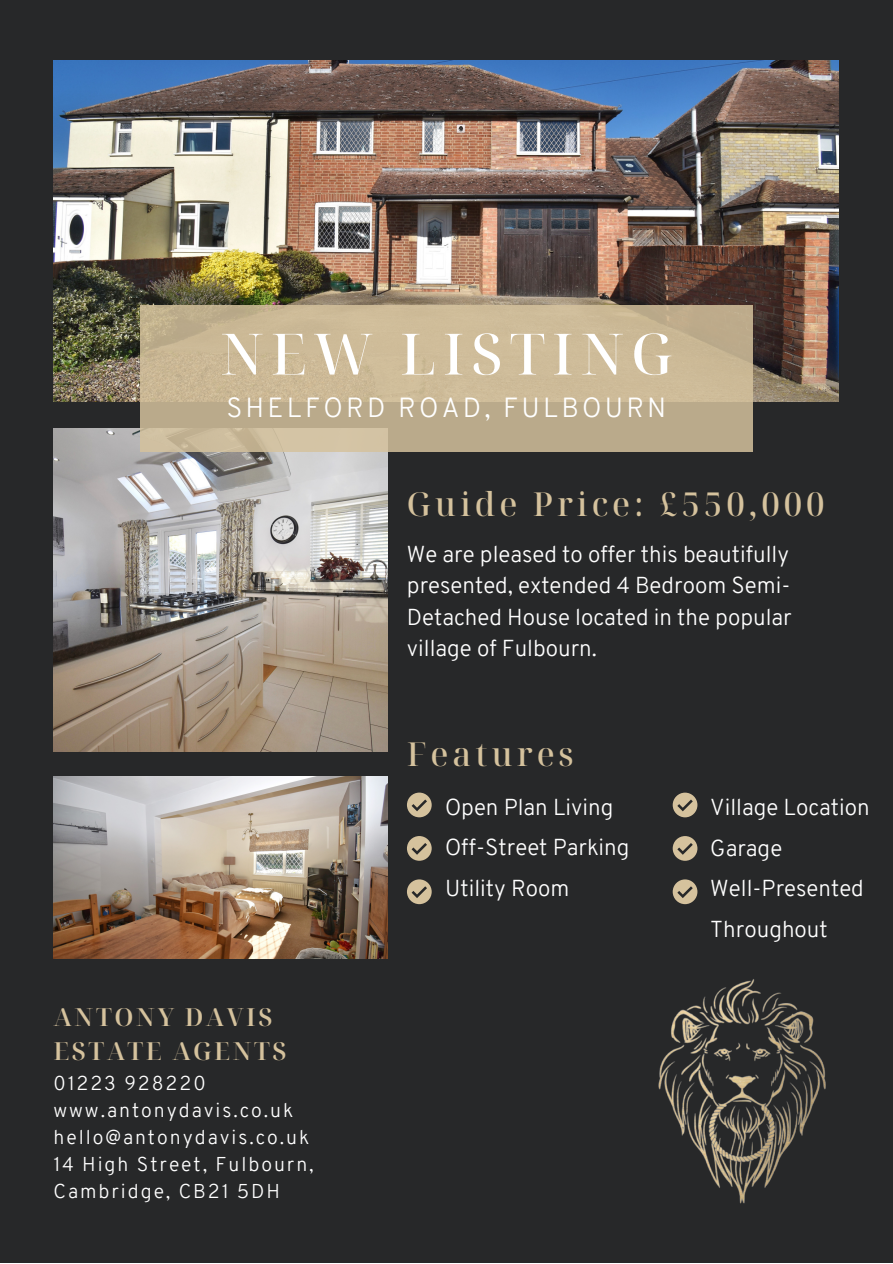
<style>
.page{position:relative;width:893px;height:1264px;background:#fff}
.page>*{position:absolute;margin:0;border:0;box-sizing:border-box;transform-origin:0 0}
.t1{font:500 57px "Noto Serif Display";letter-spacing:.12em;color:#fff}
.t2{font:500 33px "Noto Serif Display";letter-spacing:.12em;color:#d5c29d}
.t3{font:300 27px "Overpass";letter-spacing:.12em;color:#fff}
.t4{font:600 24.75px/33.8px "Noto Serif Display";letter-spacing:.1em;color:#d5c29d}
.t5{font:300 22.5px/40.5px "Overpass";color:#fff}
.t6{font:300 19.5px/27px "Overpass";letter-spacing:.1em;color:#fff}
</style>
<div class="page">
<div style="left:0;top:0;width:892px;height:1262px;background:#272829"></div>
<img style="left:54px;top:60px;width:784px;height:342px">
<img style="left:54px;top:428px;width:333px;height:323px">
<img style="left:54px;top:776px;width:333px;height:182px">
<svg style="left:407px;top:792px;width:24px;height:25px"></svg>
<svg style="left:672px;top:792px;width:25px;height:25px"></svg>
<svg style="left:407px;top:836px;width:24px;height:24px"></svg>
<svg style="left:672px;top:836px;width:25px;height:24px"></svg>
<svg style="left:407px;top:879px;width:24px;height:25px"></svg>
<svg style="left:672px;top:879px;width:25px;height:25px"></svg>
<svg style="left:140px;top:305px;width:612px;height:146px;background:#c6b593"></svg>
<img style="left:658px;top:979px;width:168px;height:225px">
<h1 class="t1" style="left:220px;top:313px;width:454px">NEW LISTING</h1>
<p class="t3" style="left:226px;top:397px;width:441px">SHELFORD ROAD, FULBOURN</p>
<h2 class="t2" style="left:407px;top:480px;width:419px">Guide Price: £550,000</h2>
<p class="t5" style="left:407px;top:540px;width:386px;line-height:31.5px;text-align:justify">We are pleased to offer this beautifully presented, extended 4 Bedroom Semi-Detached House located in the popular village of Fulbourn.</p>
<p class="t4" style="left:54px;top:999px;width:235px">ANTONY DAVIS<br>ESTATE AGENTS</p>
<p class="t6" style="left:54px;top:1071px;width:261px">01223 928220 www.antonydavis.co.uk hello@antonydavis.co.uk<br>14 High Street, Fulbourn,<br>Cambridge, CB21 5DH</p>
<h2 class="t2" style="left:407px;top:730px;width:168px">Features</h2>
<p class="t5" style="left:445px;top:789px;width:186px">Open Plan Living<br>Off-Street Parking<br>Utility Room</p>
<p class="t5" style="left:710px;top:789px;width:161px">Village Location<br>Garage<br>Well-Presented<br>Throughout</p>
</div>
